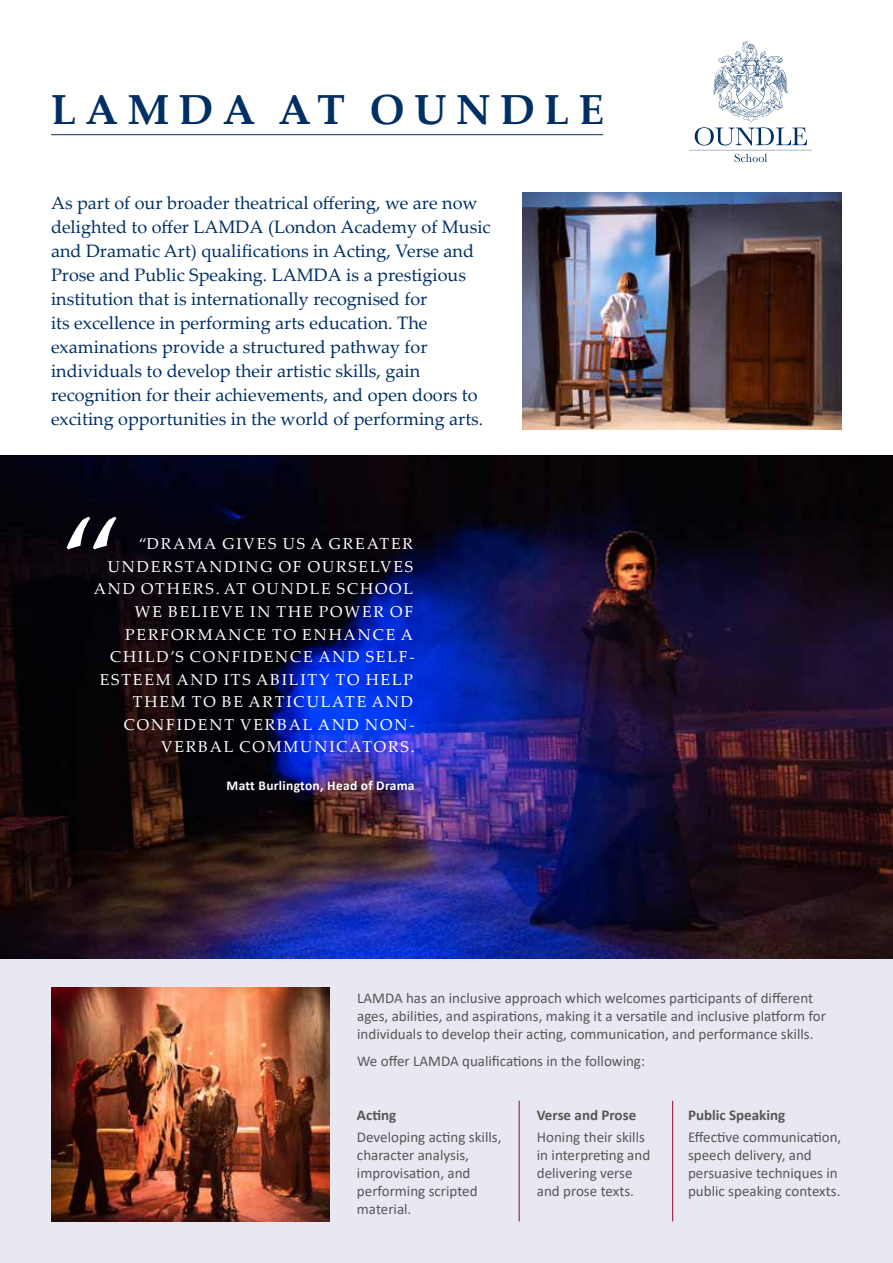
<style>
.page{position:relative;width:893px;height:1263px;background:#fff}
.page>*{position:absolute;margin:0;border:0;box-sizing:border-box;transform-origin:0 0}
.t1{font:126px "Palatino Linotype";color:#fff}
.t2{font:700 42px "Palatino Linotype";letter-spacing:.22em;color:#002f63}
.t3{font:18px/24px "Palatino Linotype";color:#002f63}
.t4{font:15.75px/22.5px "Palatino Linotype";letter-spacing:.12em;color:#fff;text-align:right}
.t5{font:15px/18px "Calibri";color:#575756}
.t6{font:700 15px "Calibri";color:#575756}
.t7{font:700 13.5px "Calibri";letter-spacing:.02em;color:#fff}
</style>
<div class="page">
<div style="left:0;top:940px;width:893px;height:323px;background:#e7e8f2"></div>
<img style="left:0;top:455px;width:893px;height:504px">
<hr style="left:51px;top:134px;width:552px;height:1px;background:#002f63">
<svg style="left:689px;top:41px;width:123px;height:121px"></svg>
<img style="left:51px;top:988px;width:279px;height:233px">
<img style="left:522px;top:193px;width:320px;height:237px">
<hr style="left:519px;top:1101px;width:1px;height:120px;background:#970830">
<hr style="left:672px;top:1101px;width:1px;height:120px;background:#970830">
<h2 class="t2" style="left:51px;top:80px;width:555px">LAMDA AT OUNDLE</h2>
<p class="t3" style="left:51px;top:190px;width:441px">As part of our broader theatrical offering, we are now delighted to offer LAMDA (London Academy of Music and Dramatic Art) qualifications in Acting, Verse and Prose and Public Speaking. LAMDA is a prestigious institution that is internationally recognised for<br>its excellence in performing arts education. The examinations provide a structured pathway for individuals to develop their artistic skills, gain recognition for their achievements, and open doors to exciting opportunities in the world of performing arts.</p>
<h1 class="t1" style="left:60px;top:472px;width:64px">“</h1>
<p class="t4" style="left:94px;top:532px;width:322px">“DRAMA GIVES US A GREATER<br>UNDERSTANDING OF OURSELVES<br>AND OTHERS. AT OUNDLE SCHOOL<br>WE BELIEVE IN THE POWER OF<br>PERFORMANCE TO ENHANCE A<br>CHILD’S CONFIDENCE AND SELF-<br>ESTEEM AND ITS ABILITY TO HELP<br>THEM TO BE ARTICULATE AND<br>CONFIDENT VERBAL AND NON-<br>VERBAL COMMUNICATORS.</p>
<p class="t7" style="left:227px;top:776px;width:190px">Matt Burlington, Head of Drama</p>
<p class="t5" style="left:357px;top:989px;width:470px">LAMDA has an inclusive approach which welcomes participants of different ages, abilities, and aspirations, making it a versatile and inclusive platform for individuals to develop their acting, communication, and performance skills.</p>
<p class="t5" style="left:357px;top:1051px;width:289px">We offer LAMDA qualifications in the following:</p>
<p class="t6" style="left:357px;top:1104px;width:41px">Acting</p>
<p class="t5" style="left:357px;top:1128px;width:146px">Developing acting skills, character analysis, improvisation, and performing scripted material.</p>
<p class="t6" style="left:537px;top:1104px;width:101px">Verse and Prose</p>
<p class="t5" style="left:537px;top:1128px;width:115px">Honing their skills in interpreting and delivering verse and prose texts.</p>
<p class="t6" style="left:688px;top:1104px;width:99px">Public Speaking</p>
<p class="t5" style="left:688px;top:1128px;width:155px">Effective communication, speech delivery, and persuasive techniques in public speaking contexts.</p>
</div>
